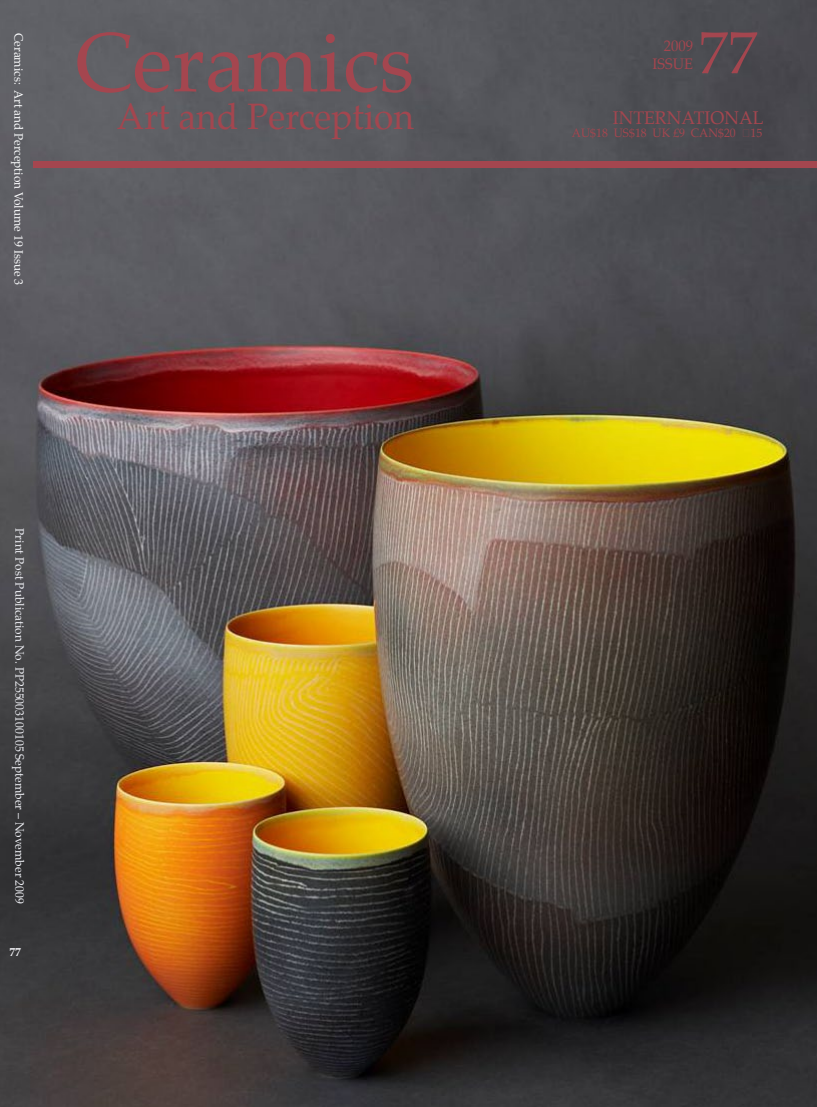
<style>
.page{position:relative;width:817px;height:1107px;background:#fff}
.page>*{position:absolute;margin:0;border:0;box-sizing:border-box;transform-origin:0 0}
.t1{font:84px "Palatino";color:#a4464f}
.t2{font:60px "Palatino";color:#a4464f}
.t3{font:36px "Palatino";color:#a4464f}
.t4{font:18px "Palatino";color:#a4464f}
.t5{font:15px "Palatino";color:#a4464f}
.t6{font:12px "Palatino";color:#eff0f5}
.t7{font:12px "Palatino";color:#fbfcfd}
.t8{font:12px "Palatino";color:#a4464f}
.t9{font:700 12px "Palatino";color:#f4f4f8}
</style>
<div class="page">
<img style="left:0;top:0;width:817px;height:1107px">
<div style="left:33px;top:161px;width:784px;height:6px;background:#a4464f"></div>
<p class="t7" style="left:26px;top:33px;width:254px;rotate:90deg">Ceramics: Art and Perception Volume 19 Issue 3</p>
<p class="t1" style="left:74px;top:8px;width:341px">Ceramics</p>
<p class="t3" style="left:117px;top:93px;width:299px">Art and Perception</p>
<p class="t6" style="left:28px;top:528px;width:377px;rotate:90deg">Print Post Publication No. PP255003100105 September – November 2009</p>
<p class="t9" style="left:9px;top:944px;width:13px">77</p>
<p class="t5" style="left:664px;top:36px;width:31px">2009</p>
<p class="t5" style="left:652px;top:54px;width:42px">ISSUE</p>
<p class="t2" style="left:698px;top:14px;width:60px">77</p>
<p class="t4" style="left:613px;top:106px;width:152px">INTERNATIONAL</p>
<p class="t8" style="left:572px;top:125px;width:192px">AU$18 US$18 UK £9 CAN$20 €15</p>
</div>
